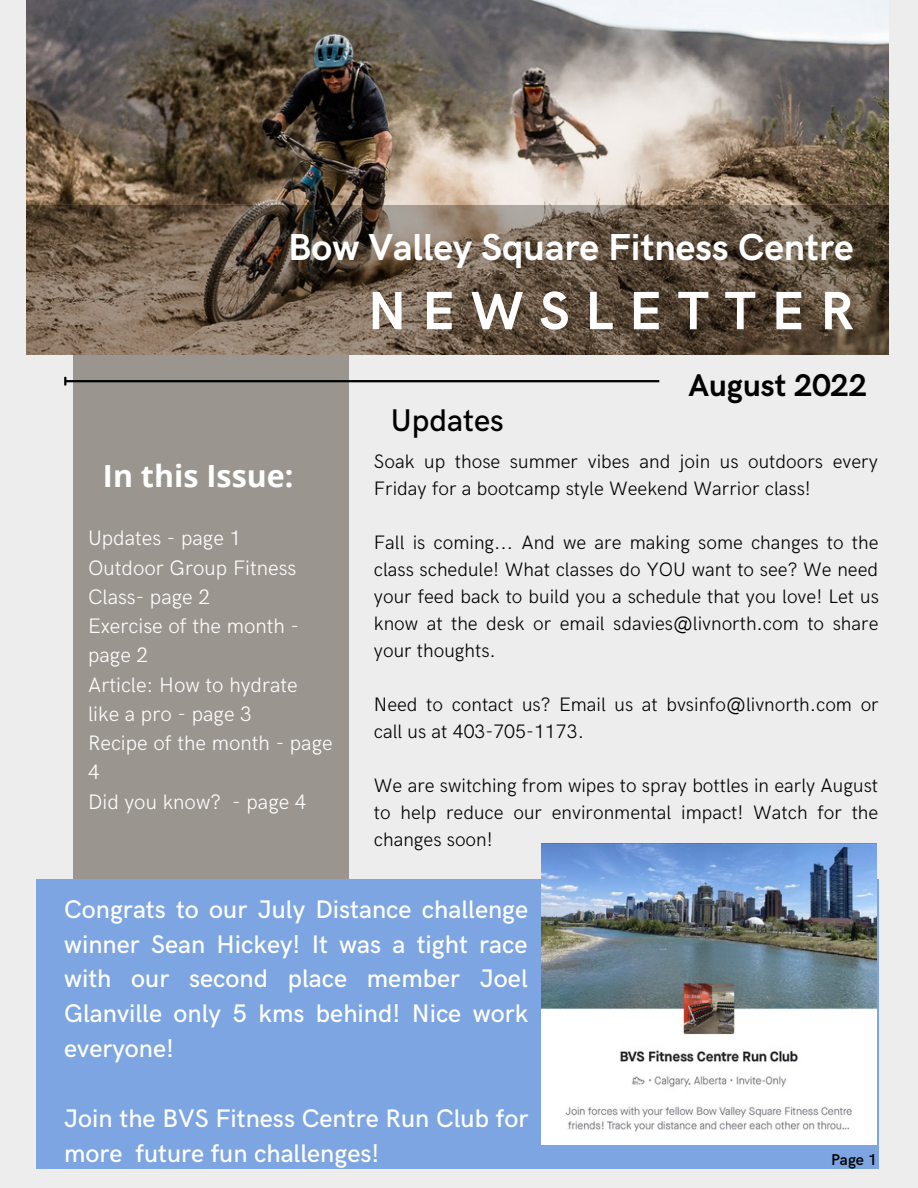
<style>
.page{position:relative;width:918px;height:1188px;background:#ededed}
.page>*{position:absolute;margin:0;border:0;box-sizing:border-box;transform-origin:0 0}
.t1{font:700 54.15px "HK Grotesk";letter-spacing:.29em;color:#fff}
.t2{font:700 37.65px "HK Grotesk";color:#fff}
.t3{font:700 31.5px "HK Grotesk";color:#000}
.t4{font:500 31.5px "HK Grotesk";color:#000}
.t5{font:700 30.45px "Open Sans";color:#fff}
.t6{font:500 25.5px/34.8px "HK Grotesk";color:#fff;text-align:justify}
.t7{font:300 21px/29.2px "HK Grotesk";color:#fff}
.t8{font:300 19.5px/27px "HK Grotesk";color:#000}
.t9{font:600 15.75px "HK Grotesk";color:#000}
</style>
<div class="page">
<div style="left:73px;top:0;width:276px;height:1141px;background:#9b958f"></div>
<img style="left:26px;top:0;width:863px;height:205px">
<svg style="left:26px;top:205px;width:863px;height:149px"></svg>
<hr style="left:66px;top:380px;width:593px;height:2px;background:#000">
<svg style="left:64px;top:377px;width:2px;height:9px"></svg>
<div style="left:36px;top:880px;width:843px;height:289px;background:#7ca5e1"></div>
<img style="left:542px;top:844px;width:334px;height:300px">
<h2 class="t2" style="left:288px;top:226px;width:567px">Bow Valley Square Fitness Centre</h2>
<h1 class="t1" style="left:368px;top:281px;width:487px">NEWSLETTER</h1>
<h3 class="t5" style="left:103px;top:455px;width:192px">In this Issue:</h3>
<p class="t7" style="left:88px;top:524px;width:246px">Updates - page 1<br>Outdoor Group Fitness<br>Class- page 2<br>Exercise of the month - page 2<br>Article: How to hydrate like a pro - page 3<br>Recipe of the month - page<br>4<br>Did you know? - page 4</p>
<h3 class="t4" style="left:391px;top:403px;width:115px">Updates</h3>
<h3 class="t3" style="left:688px;top:368px;width:180px">August 2022</h3>
<p class="t8" style="left:374px;top:448px;width:506px">Soak up those summer vibes and join us outdoors every<br>Friday for a bootcamp style Weekend Warrior class!</p>
<p class="t8" style="left:374px;top:529px;width:506px;text-align:justify">Fall is coming... And we are making some changes to the class schedule! What classes do YOU want to see? We need your feed back to build you a schedule that you love! Let us know at the desk or email sdavies@livnorth.com to share your thoughts.</p>
<p class="t8" style="left:374px;top:691px;width:506px">Need to contact us? Email us at bvsinfo@livnorth.com or call us at 403-705-1173.</p>
<p class="t8" style="left:374px;top:772px;width:506px;text-align:justify">We are switching from wipes to spray bottles in early August to help reduce our environmental impact! Watch for the changes soon!</p>
<h3 class="t6" style="left:64px;top:893px;width:466px">Congrats to our July Distance challenge winner Sean Hickey! It was a tight race with our second place member Joel Glanville only 5 kms behind! Nice work everyone!</h3>
<h3 class="t6" style="left:64px;top:1102px;width:466px">Join the BVS Fitness Centre Run Club for more future fun challenges!</h3>
<p class="t9" style="left:831px;top:1150px;width:48px">Page 1</p>
</div>
